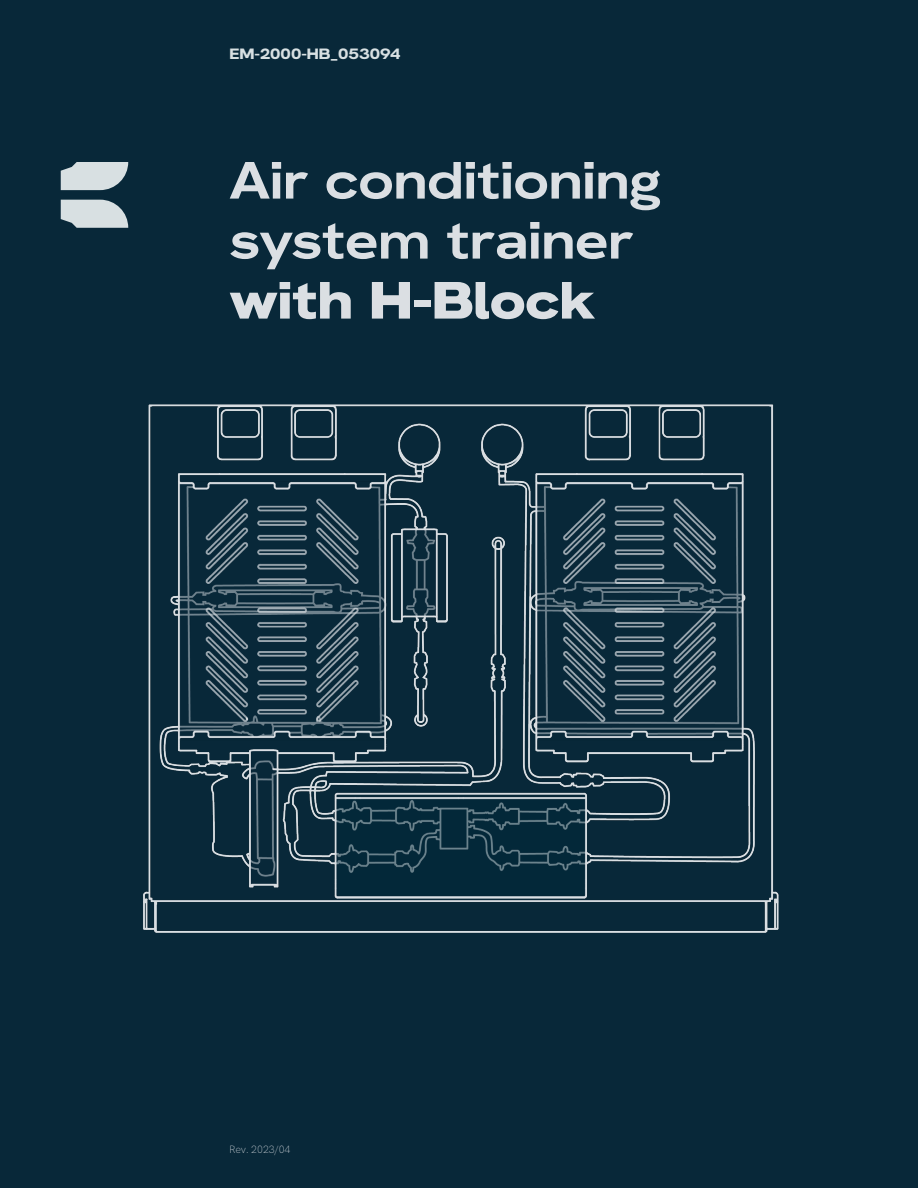
<style>
.page{position:relative;width:918px;height:1188px;background:#082839}
.page>*{position:absolute;margin:0;border:0;box-sizing:border-box;transform-origin:0 0}
.t1{font:600 52.5px/60px "HK Grotesk Wide";color:#dbdfe3}
.t2{font:800 52.5px "HK Grotesk Wide";color:#dbdfe3}
.t3{font:700 15px "HK Grotesk Wide";color:#d8e0e2}
.t4{font:200 10.5px "HK Grotesk";color:#dbdfe3}
</style>
<div class="page">
<svg style="left:61px;top:162px;width:67px;height:28px;background:#bcc7cb"></svg>
<svg style="left:61px;top:200px;width:67px;height:28px;background:#bbc6ca"></svg>
<img style="left:143px;top:404px;width:636px;height:529px">
<p class="t3" style="left:230px;top:42px;width:173px">EM-2000-HB_053094</p>
<p class="t1" style="left:230px;top:145px;width:433px">Air conditioning system trainer</p>
<p class="t2" style="left:230px;top:257px;width:367px">with H-Block</p>
<p class="t4" style="left:230px;top:1142px;width:63px">Rev. 2023/04</p>
</div>
